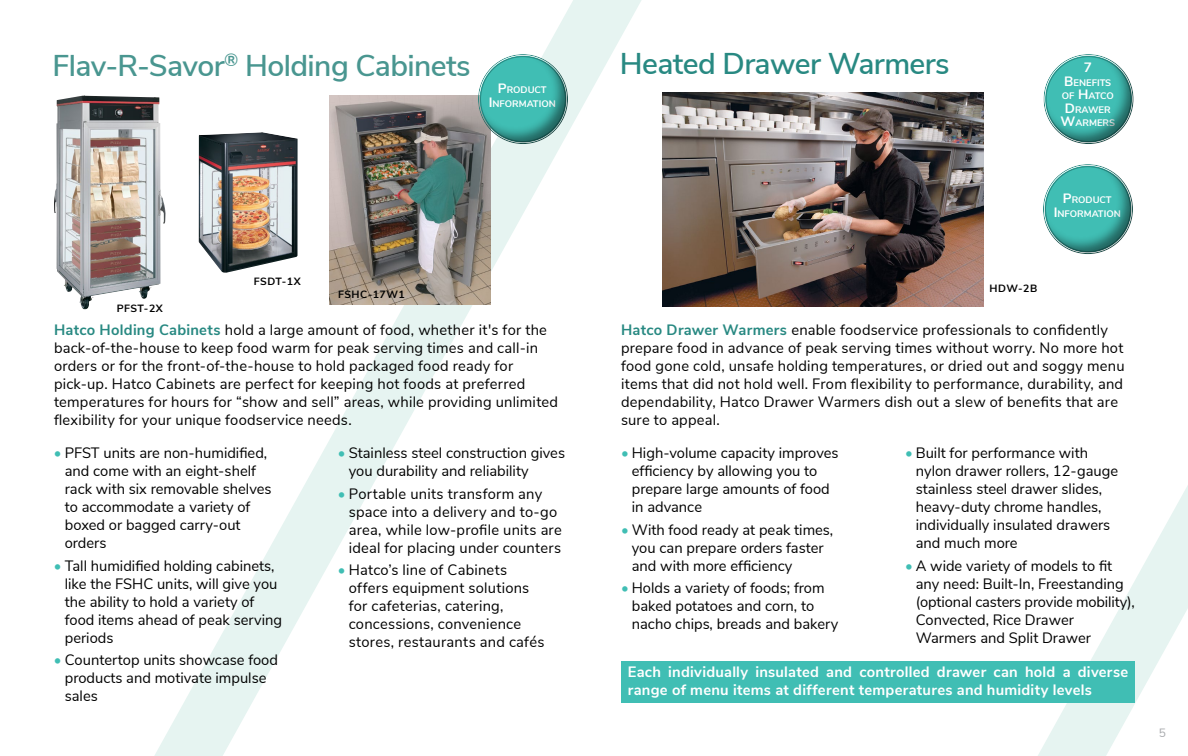
<style>
.page{position:relative;width:1188px;height:756px;background:#fff}
.page>*{position:absolute;margin:0;border:0;box-sizing:border-box;transform-origin:0 0}
.t1{font:600 30px "Nunito Sans";letter-spacing:-.02em;color:#499690}
.t2{font:600 30px "Nunito Sans";letter-spacing:-.02em;color:#288982}
.t3{font:15px/18px "Nunito Sans";color:#000}
.t4{font:700 15px/18px "Nunito Sans";letter-spacing:.02em;color:#fff}
.t5{font:700 13.5px "Nunito Sans";color:#fff}
.t6{font:12px "Nunito Sans";color:#a7a9ac}
.t7{font:700 10.5px "Nunito Sans";letter-spacing:.05em;color:#000}
.t8{font:700 9.45px/13.5px "Nunito Sans";color:#fff;text-align:center}
.s1{font-size:13.5px}
.s2{font-weight:700;color:#288982}
.s3{color:#40beb4}
</style>
<div class="page">
<svg style="left:1038px;top:485px;width:150px;height:271px"></svg>
<svg style="left:154px;top:0;width:488px;height:756px"></svg>
<img style="left:663px;top:92px;width:321px;height:214px">
<img style="left:54px;top:95px;width:109px;height:214px">
<img style="left:199px;top:132px;width:99px;height:141px">
<img style="left:330px;top:95px;width:160px;height:209px">
<div style="left:621px;top:662px;width:514px;height:41px;background:#40beb4"></div>
<div style="left:1018px;top:31px;width:139px;height:133px;background:#000;opacity:.48"></div>
<div style="left:453px;top:31px;width:139px;height:133px;background:#000;opacity:.48"></div>
<div style="left:1018px;top:141px;width:139px;height:133px;background:#000;opacity:.48"></div>
<h1 class="t1" style="left:52px;top:43px;width:419px">Flav-R-Savor<sup>®</sup> Holding Cabinets</h1>
<h1 class="t2" style="left:620px;top:42px;width:331px">Heated Drawer Warmers</h1>
<p class="t8" style="left:489px;top:83px;width:69px"><span class="s1">P</span>RODUCT<br><span class="s1">I</span>NFORMATION</p>
<p class="t5" style="left:1084px;top:58px;width:10px">7</p>
<p class="t8" style="left:1060px;top:75px;width:56px"><span class="s1">B</span>ENEFITS<br>OF <span class="s1">H</span>ATCO<br><span class="s1">D</span>RAWER<br><span class="s1">W</span>ARMERS</p>
<p class="t7" style="left:117px;top:301px;width:48px">PFST-2X</p>
<p class="t7" style="left:254px;top:274px;width:48px">FSDT-1X</p>
<p class="t7" style="left:338px;top:286px;width:68px">FSHC-17W1</p>
<p class="t3" style="left:54px;top:320px;width:506px"><span class="s2">Hatco Holding Cabinets</span> hold a large amount of food, whether it's for the back-of-the-house to keep food warm for peak serving times and call-in orders or for the front-of-the-house to hold packaged food ready for pick-up. Hatco Cabinets are perfect for keeping hot foods at preferred temperatures for hours for “show and sell” areas, while providing unlimited flexibility for your unique foodservice needs.</p>
<p class="t3" style="left:65px;top:443px;width:208px;text-indent:-11px"><span class="s3">•</span> PFST units are non-humidified, and come with an eight-shelf rack with six removable shelves to accommodate a variety of boxed or bagged carry-out orders</p>
<p class="t3" style="left:65px;top:555px;width:219px;text-indent:-11px"><span class="s3">•</span> Tall humidified holding cabinets, like the FSHC units, will give you the ability to hold a variety of food items ahead of peak serving periods</p>
<p class="t3" style="left:65px;top:650px;width:215px;text-indent:-11px"><span class="s3">•</span> Countertop units showcase food products and motivate impulse sales</p>
<p class="t3" style="left:349px;top:443px;width:218px;text-indent:-11px"><span class="s3">•</span> Stainless steel construction gives you durability and reliability</p>
<p class="t3" style="left:349px;top:483px;width:215px;text-indent:-11px"><span class="s3">•</span> Portable units transform any space into a delivery and to-go area, while low-profile units are ideal for placing under counters</p>
<p class="t3" style="left:349px;top:560px;width:197px;text-indent:-11px"><span class="s3">•</span> Hatco’s line of Cabinets offers equipment solutions for cafeterias, catering, concessions, convenience stores, restaurants and cafés</p>
<p class="t8" style="left:1054px;top:193px;width:69px"><span class="s1">P</span>RODUCT<br><span class="s1">I</span>NFORMATION</p>
<p class="t7" style="left:990px;top:280px;width:49px">HDW-2B</p>
<p class="t3" style="left:621px;top:320px;width:505px"><span class="s2">Hatco Drawer Warmers</span> enable foodservice professionals to confidently prepare food in advance of peak serving times without worry. No more hot food gone cold, unsafe holding temperatures, or dried out and soggy menu items that did not hold well. From flexibility to performance, durability, and dependability, Hatco Drawer Warmers dish out a slew of benefits that are sure to appeal.</p>
<p class="t3" style="left:632px;top:443px;width:208px;text-indent:-11px"><span class="s3">•</span> High-volume capacity improves efficiency by allowing you to prepare large amounts of food in advance</p>
<p class="t3" style="left:632px;top:519px;width:203px;text-indent:-11px"><span class="s3">•</span> With food ready at peak times, you can prepare orders faster and with more efficiency</p>
<p class="t3" style="left:632px;top:578px;width:208px;text-indent:-11px"><span class="s3">•</span> Holds a variety of foods; from baked potatoes and corn, to nacho chips, breads and bakery</p>
<p class="t3" style="left:916px;top:443px;width:204px;text-indent:-11px"><span class="s3">•</span> Built for performance with nylon drawer rollers, 12-gauge stainless steel drawer slides, heavy-duty chrome handles, individually insulated drawers and much more</p>
<p class="t3" style="left:916px;top:555px;width:221px;text-indent:-11px"><span class="s3">•</span> A wide variety of models to fit any need: Built-In, Freestanding (optional casters provide mobility),<br>Convected, Rice Drawer<br>Warmers and Split Drawer</p>
<p class="t4" style="left:628px;top:662px;width:502px">Each individually insulated and controlled drawer can hold a diverse range of menu items at different temperatures and humidity levels</p>
<p class="t6" style="left:1159px;top:724px;width:9px">5</p>
</div>
